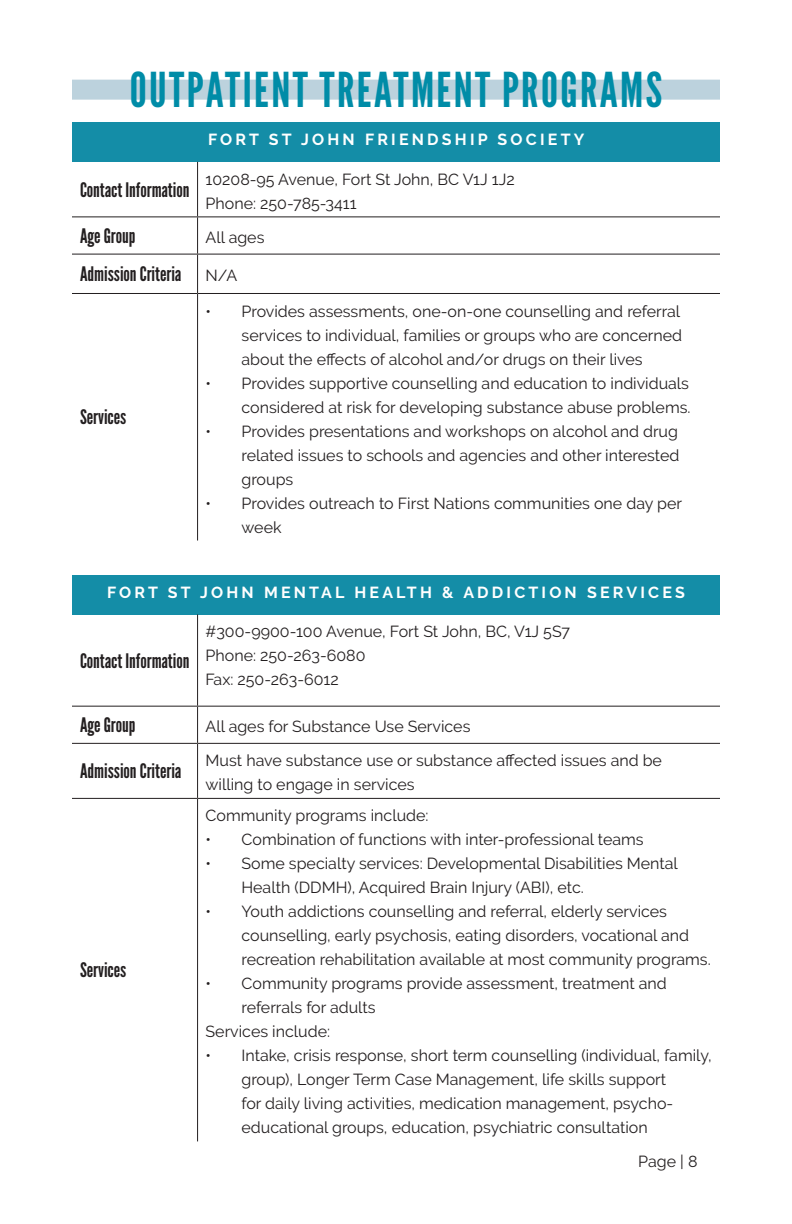
<style>
.page{position:relative;width:792px;height:1224px;background:#fff}
.page>*{position:absolute;margin:0;border:0;box-sizing:border-box;transform-origin:0 0}
.Title_Heading{font:48px "League Gothic";letter-spacing:.05em;color:#008ca7}
.Body_Text{font:20px "League Gothic";color:#231f20}
.Body_Text-2{font:16px/24px "Raleway";color:#231f20}
.Subheaading{font:700 16px "Raleway";letter-spacing:.2em;color:#fff}
.Bullet_Points{font:16px "Raleway";color:#231f20}
</style>
<div class="page">
<div style="left:72px;top:122px;width:648px;height:40px;background:#148da7"></div>
<hr style="left:197px;top:162px;width:1px;height:54px;background:#231f20">
<hr style="left:72px;top:216px;width:126px;height:1px;background:#231f20">
<hr style="left:198px;top:216px;width:522px;height:1px;background:#231f20">
<hr style="left:197px;top:217px;width:1px;height:37px;background:#231f20">
<hr style="left:72px;top:254px;width:126px;height:1px;background:#231f20">
<hr style="left:198px;top:254px;width:522px;height:1px;background:#231f20">
<hr style="left:197px;top:255px;width:1px;height:38px;background:#231f20">
<hr style="left:72px;top:293px;width:126px;height:1px;background:#231f20">
<hr style="left:198px;top:293px;width:522px;height:1px;background:#231f20">
<hr style="left:197px;top:294px;width:1px;height:247px;background:#231f20">
<div style="left:72px;top:80px;width:648px;height:20px;background:#bcd2dd"></div>
<div style="left:72px;top:575px;width:648px;height:39px;background:#148da7"></div>
<hr style="left:197px;top:614px;width:1px;height:92px;background:#231f20">
<hr style="left:72px;top:706px;width:126px;height:1px;background:#231f20">
<hr style="left:198px;top:706px;width:522px;height:1px;background:#231f20">
<hr style="left:197px;top:707px;width:1px;height:36px;background:#231f20">
<hr style="left:72px;top:743px;width:126px;height:1px;background:#231f20">
<hr style="left:198px;top:743px;width:522px;height:1px;background:#231f20">
<hr style="left:197px;top:744px;width:1px;height:54px;background:#231f20">
<hr style="left:72px;top:798px;width:126px;height:1px;background:#231f20">
<hr style="left:198px;top:798px;width:522px;height:1px;background:#231f20">
<hr style="left:197px;top:799px;width:1px;height:342px;background:#231f20">
<p class="Title_Heading" style="left:130px;top:62px;width:534px">OUTPATIENT TREATMENT PROGRAMS</p>
<p class="Body_Text" style="left:80px;top:178px;width:111px">Contact Information</p>
<p class="Subheaading" style="left:208px;top:130px;width:378px">FORT ST JOHN FRIENDSHIP SOCIETY</p>
<p class="Body_Text-2" style="left:206px;top:167px;width:311px">10208-95 Avenue, Fort St John, BC V1J 1J2</p>
<p class="Body_Text-2" style="left:206px;top:191px;width:153px">Phone: 250-785-3411</p>
<p class="Body_Text" style="left:80px;top:224px;width:57px">Age Group</p>
<p class="Body_Text-2" style="left:206px;top:225px;width:60px">All ages</p>
<p class="Body_Text" style="left:80px;top:262px;width:103px">Admission Criteria</p>
<p class="Body_Text-2" style="left:206px;top:264px;width:33px">N/A</p>
<p class="Body_Text" style="left:80px;top:405px;width:48px">Services</p>
<p class="Body_Text-2" style="left:242px;top:299px;width:442px;text-indent:-36px">• Provides assessments, one-on-one counselling and referral services to individual, families or groups who are concerned about the effects of alcohol and/or drugs on their lives</p>
<p class="Body_Text-2" style="left:206px;top:371px;width:486px;text-align:right">• Provides supportive counselling and education to individuals considered at risk for developing substance abuse problems.</p>
<p class="Body_Text-2" style="left:242px;top:419px;width:439px;text-align:justify;text-indent:-36px">• Provides presentations and workshops on alcohol and drug related issues to schools and agencies and other interested groups</p>
<p class="Body_Text-2" style="left:242px;top:491px;width:442px;text-indent:-36px">• Provides outreach to First Nations communities one day per week</p>
<p class="Subheaading" style="left:107px;top:583px;width:579px">FORT ST JOHN MENTAL HEALTH &amp; ADDICTION SERVICES</p>
<p class="Body_Text" style="left:80px;top:649px;width:111px">Contact Information</p>
<p class="Body_Text-2" style="left:206px;top:620px;width:366px">#300-9900-100 Avenue, Fort St John, BC, V1J 5S7</p>
<p class="Body_Text-2" style="left:206px;top:644px;width:162px">Phone: 250-263-6080</p>
<p class="Body_Text-2" style="left:206px;top:668px;width:135px">Fax: 250-263-6012</p>
<p class="Body_Text" style="left:80px;top:713px;width:57px">Age Group</p>
<p class="Bullet_Points" style="left:206px;top:717px;width:266px">All ages for Substance Use Services</p>
<p class="Body_Text" style="left:80px;top:759px;width:103px">Admission Criteria</p>
<p class="Body_Text-2" style="left:206px;top:749px;width:458px">Must have substance use or substance affected issues and be willing to engage in services</p>
<p class="Body_Text" style="left:80px;top:958px;width:48px">Services</p>
<p class="Body_Text-2" style="left:206px;top:804px;width:224px">Community programs include:</p>
<p class="Body_Text-2" style="left:206px;top:828px;width:440px">• Combination of functions with inter-professional teams</p>
<p class="Body_Text-2" style="left:242px;top:852px;width:438px;text-indent:-36px">• Some specialty services: Developmental Disabilities Mental<br>Health (DDMH), Acquired Brain Injury (ABI), etc.</p>
<p class="Body_Text-2" style="left:242px;top:900px;width:471px;text-indent:-36px">• Youth addictions counselling and referral, elderly services counselling, early psychosis, eating disorders, vocational and recreation rehabilitation available at most community programs.</p>
<p class="Body_Text-2" style="left:242px;top:972px;width:427px;text-indent:-36px">• Community programs provide assessment, treatment and referrals for adults</p>
<p class="Body_Text-2" style="left:206px;top:1020px;width:126px">Services include:</p>
<p class="Body_Text-2" style="left:242px;top:1044px;width:472px;text-indent:-36px">• Intake, crisis response, short term counselling (individual, family, group), Longer Term Case Management, life skills support<br>for daily living activities, medication management, psycho&shy;educational groups, education, psychiatric consultation</p>
<p class="Body_Text-2" style="left:638px;top:1149px;width:61px">Page | 8</p>
</div>
